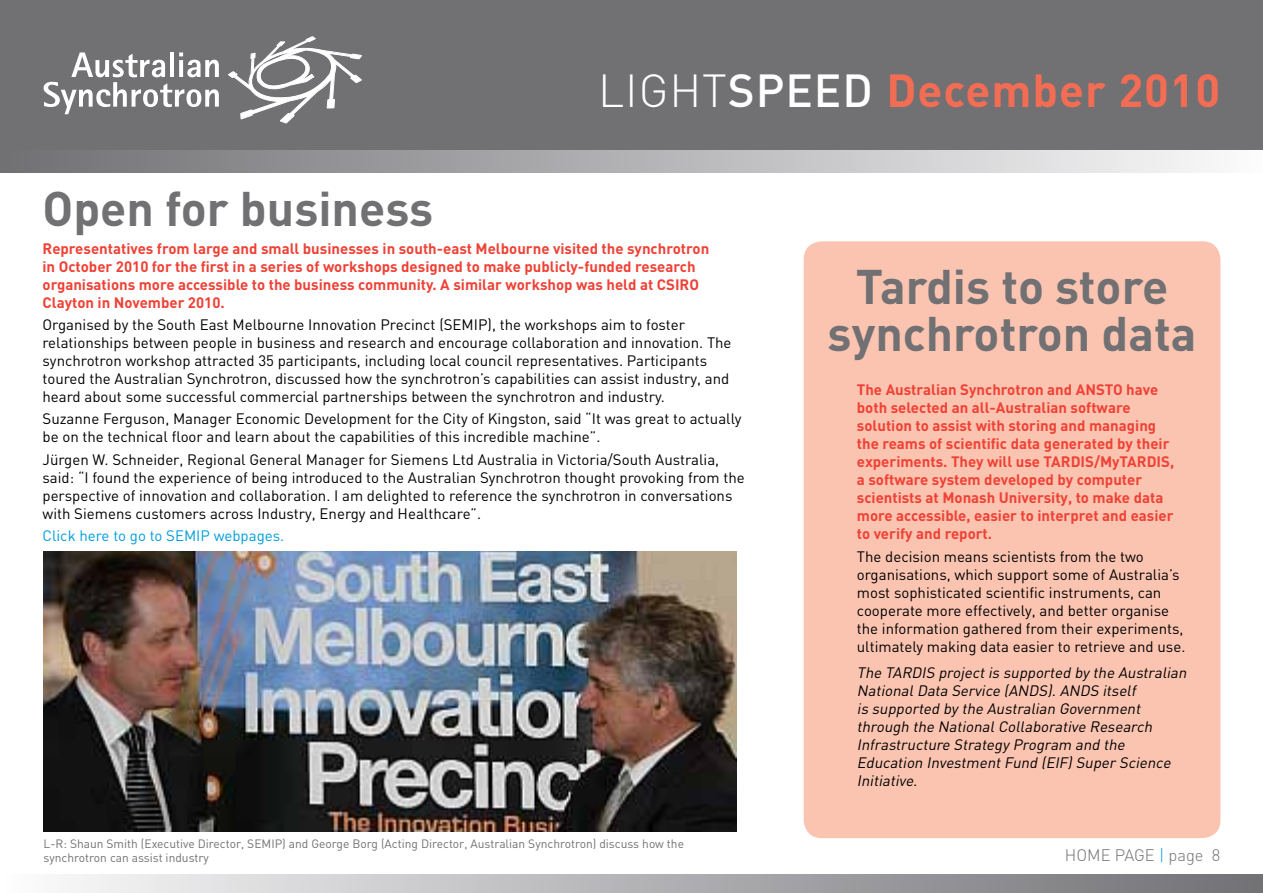
<style>
.page{position:relative;width:1263px;height:893px;background:#fff}
.page>*{position:absolute;margin:0;border:0;box-sizing:border-box;transform-origin:0 0}
.t1{font:700 48px/46.5px "DIN";color:#717073;text-align:center}
.t2{font:700 45.75px "DIN";letter-spacing:.02em;color:#f36c54}
.t3{font:300 16.5px "DIN";color:#717073}
.t4{font:15px/18px "DIN";color:#000}
.t5{font:700 15px/18px "DIN";color:#ef4135}
.t6{font:italic 15px/18px "DIN";color:#000}
.t7{font:15px "DIN";color:#009ddc}
.t8{font:12px/14.4px "DIN";color:#717073}
.s1{font-weight:300;color:#fff}
.s2{font-weight:500;color:#fff}
.s3{color:#009ddc}
</style>
<div class="page">
<div style="left:0;top:875px;width:1263px;height:18px;background:linear-gradient(to right,#fbfbfc,#6f6e73)"></div>
<div style="left:0;top:0;width:1263px;height:152px;background:#717073"></div>
<svg style="left:44px;top:52px;width:175px;height:62px"></svg>
<svg style="left:228px;top:36px;width:134px;height:87px"></svg>
<div style="left:0;top:151px;width:1263px;height:21px;background:linear-gradient(to right,#6e6d72,#fafafb)"></div>
<div style="left:804px;top:241px;width:416px;height:597px;background:#fbc4b1;border-radius:18px"></div>
<img style="left:44px;top:551px;width:693px;height:280px">
<h1 class="t1" style="left:43px;top:183px;width:392px">Open for business</h1>
<h2 class="t2" style="left:598px;top:60px;width:624px"><span class="s1">LIGHT</span><span class="s2">SPEED</span> December 2010</h2>
<p class="t5" style="left:43px;top:239px;width:668px">Representatives from large and small businesses in south-east Melbourne visited the synchrotron in October 2010 for the first in a series of workshops designed to make publicly-funded research organisations more accessible to the business community. A similar workshop was held at CSIRO Clayton in November 2010.</p>
<p class="t4" style="left:43px;top:315px;width:690px">Organised by the South East Melbourne Innovation Precinct (SEMIP), the workshops aim to foster relationships between people in business and research and encourage collaboration and innovation. The synchrotron workshop attracted 35 participants, including local council representatives. Participants toured the Australian Synchrotron, discussed how the synchrotron’s capabilities can assist industry, and heard about some successful commercial partnerships between the synchrotron and industry.</p>
<p class="t4" style="left:43px;top:410px;width:700px">Suzanne Ferguson, Manager Economic Development for the City of Kingston, said “It was great to actually be on the technical floor and learn about the capabilities of this incredible machine”.</p>
<p class="t4" style="left:43px;top:450px;width:704px">Jürgen W. Schneider, Regional General Manager for Siemens Ltd Australia in Victoria/South Australia, said: “I found the experience of being introduced to the Australian Synchrotron thought provoking from the perspective of innovation and collaboration. I am delighted to reference the synchrotron in conversations with Siemens customers across Industry, Energy and Healthcare”.</p>
<p class="t7" style="left:43px;top:526px;width:243px">Click here to go to SEMIP webpages.</p>
<p class="t8" style="left:44px;top:836px;width:642px">L-R: Shaun Smith (Executive Director, SEMIP) and George Borg (Acting Director, Australian Synchrotron) discuss how the synchrotron can assist industry</p>
<h1 class="t1" style="left:828px;top:261px;width:370px">Tardis to store synchrotron data</h1>
<p class="t5" style="left:857px;top:380px;width:319px">The Australian Synchrotron and ANSTO have both selected an all-Australian software solution to assist with storing and managing the reams of scientific data generated by their experiments. They will use TARDIS/MyTARDIS, a software system developed by computer scientists at Monash University, to make data more accessible, easier to interpret and easier to verify and report.</p>
<p class="t4" style="left:857px;top:547px;width:330px">The decision means scientists from the two organisations, which support some of Australia’s most sophisticated scientific instruments, can cooperate more effectively, and better organise the information gathered from their experiments, ultimately making data easier to retrieve and use.</p>
<p class="t6" style="left:857px;top:663px;width:334px">The TARDIS projectis supported by the Australian NationalData Service (ANDS).ANDS itself<br>is supported by the Australian Government through the NationalCollaborative Research Infrastructure Strategy Program and the Education InvestmentFund (EIF)Super Science Initiative.</p>
<p class="t3" style="left:1065px;top:844px;width:157px">HOME PAGE <span class="s3">|</span> PAGE 8</p>
</div>
